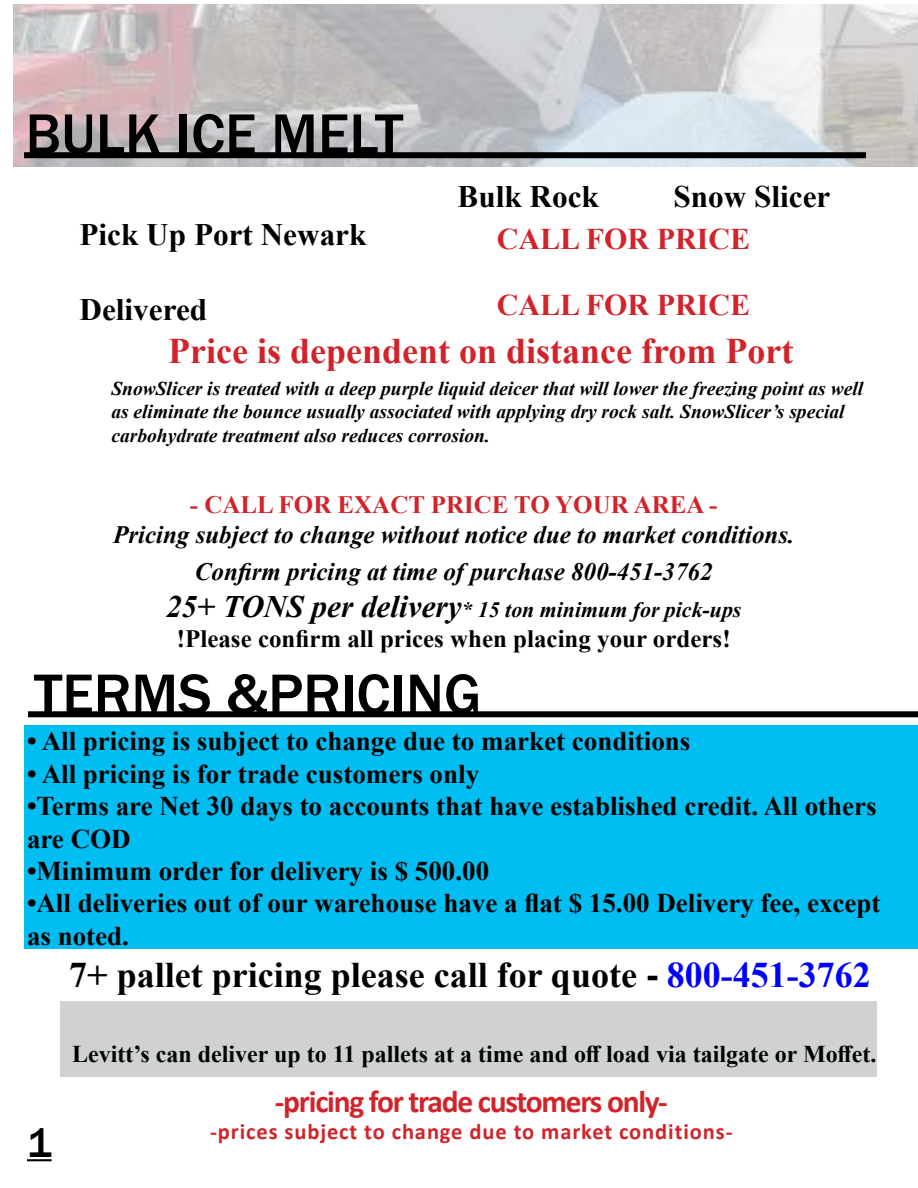
<style>
.page{position:relative;width:918px;height:1188px;background:#fff}
.page>*{position:absolute;margin:0;border:0;box-sizing:border-box;transform-origin:0 0}
.t1{font:500 58.5px "Franklin Gothic";color:#000}
.t2{font:500 42px "Franklin Gothic";color:#000}
.t3{font:700 36px "Times New Roman";color:#000}
.t4{font:700 36px "Times New Roman";color:#d2232a}
.t5{font:700 31.5px "Calibri";letter-spacing:-.04em;color:#d2232a}
.t6{font:700 31.2px "Times New Roman";color:#000}
.t7{font:700 30px "Times New Roman";color:#d2232a}
.t8{font:700 27px/32.4px "Times New Roman";color:#000}
.t9{font:italic 700 24.9px/37.5px "Times New Roman";color:#000;text-align:center}
.t10{font:700 24.9px "Times New Roman";color:#000}
.t11{font:700 24.9px "Times New Roman";color:#d2232a}
.t12{font:700 24px "Times New Roman";color:#000400}
.t13{font:700 22.5px "Calibri";letter-spacing:.04em;color:#d2232a}
.t14{font:italic 700 21.9px "Times New Roman";color:#000}
.t15{font:italic 700 19.5px/23.4px "Times New Roman";color:#000}
.s1{font-size:31.2px}
.s2{font-family:"Arial"}
.s3{color:#00f}
</style>
<div class="page">
<img style="left:14px;top:5px;width:904px;height:162px">
<div style="left:24px;top:152px;width:842px;height:6px;background:#000"></div>
<div style="left:24px;top:725px;width:894px;height:224px;background:#00bdf2"></div>
<div style="left:28px;top:711px;width:890px;height:6px;background:#000"></div>
<hr style="left:27px;top:1159px;width:25px;height:2px;background:#000">
<div style="left:60px;top:1002px;width:817px;height:75px;background:#cfd1d2"></div>
<h1 class="t1" style="left:26px;top:98px;width:379px">BULK ICE MELT</h1>
<p class="t6" style="left:80px;top:212px;width:288px">Pick Up Port Newark</p>
<p class="t6" style="left:458px;top:174px;width:143px">Bulk Rock</p>
<p class="t6" style="left:674px;top:174px;width:158px">Snow Slicer</p>
<p class="t7" style="left:497px;top:217px;width:255px">CALL FOR PRICE</p>
<p class="t7" style="left:497px;top:284px;width:255px">CALL FOR PRICE</p>
<p class="t6" style="left:80px;top:287px;width:129px">Delivered</p>
<h3 class="t4" style="left:168px;top:325px;width:627px">Price is dependent on distance from Port</h3>
<p class="t15" style="left:111px;top:376px;width:753px">SnowSlicer is treated with a deep purple liquid deicer that will lower the freezing point as well as eliminate the bounce usually associated with applying dry rock salt. SnowSlicer’s special carbohydrate treatment also reduces corrosion.</p>
<p class="t11" style="left:190px;top:486px;width:529px">- CALL FOR EXACT PRICE TO YOUR AREA -</p>
<p class="t9" style="left:113px;top:515px;width:683px">Pricing subject to change without notice due to market conditions.<br>Confirm pricing at time of purchase 800-451-3762</p>
<p class="t14" style="left:166px;top:595px;width:577px"><span class="s1">25+ TONS per delivery</span>* 15 ton minimum for pick-ups</p>
<p class="t10" style="left:177px;top:621px;width:555px">!Please confirm all prices when placing your orders!</p>
<h1 class="t1" style="left:34px;top:658px;width:449px">TERMS &amp;PRICING</h1>
<p class="t8" style="left:27px;top:724px;width:665px">• All pricing is subject to change due to market conditions</p>
<p class="t8" style="left:27px;top:757px;width:454px">• All pricing is for trade customers only</p>
<p class="t8" style="left:27px;top:789px;width:851px">•Terms are Net 30 days to accounts that have established credit. All others are COD</p>
<p class="t8" style="left:27px;top:854px;width:464px">•Minimum order for delivery is $ 500.00</p>
<p class="t8" style="left:27px;top:886px;width:855px">•All deliveries out of our warehouse have a flat $ 15.00 Delivery fee, except as noted.</p>
<h3 class="t3" style="left:69px;top:949px;width:803px">7+ pallet pricing please call for quote <span class="s2">-</span> <span class="s3">800-451-3762</span></h3>
<h2 class="t2" style="left:27px;top:1117px;width:26px">1</h2>
<p class="t12" style="left:72px;top:1036px;width:806px">Levitt’s can deliver up to 11 pallets at a time and off load via tailgate or Moffet.</p>
<p class="t5" style="left:275px;top:1079px;width:394px">-pricing for trade customers only-</p>
<p class="t13" style="left:210px;top:1116px;width:524px">-prices subject to change due to market conditions-</p>
</div>
